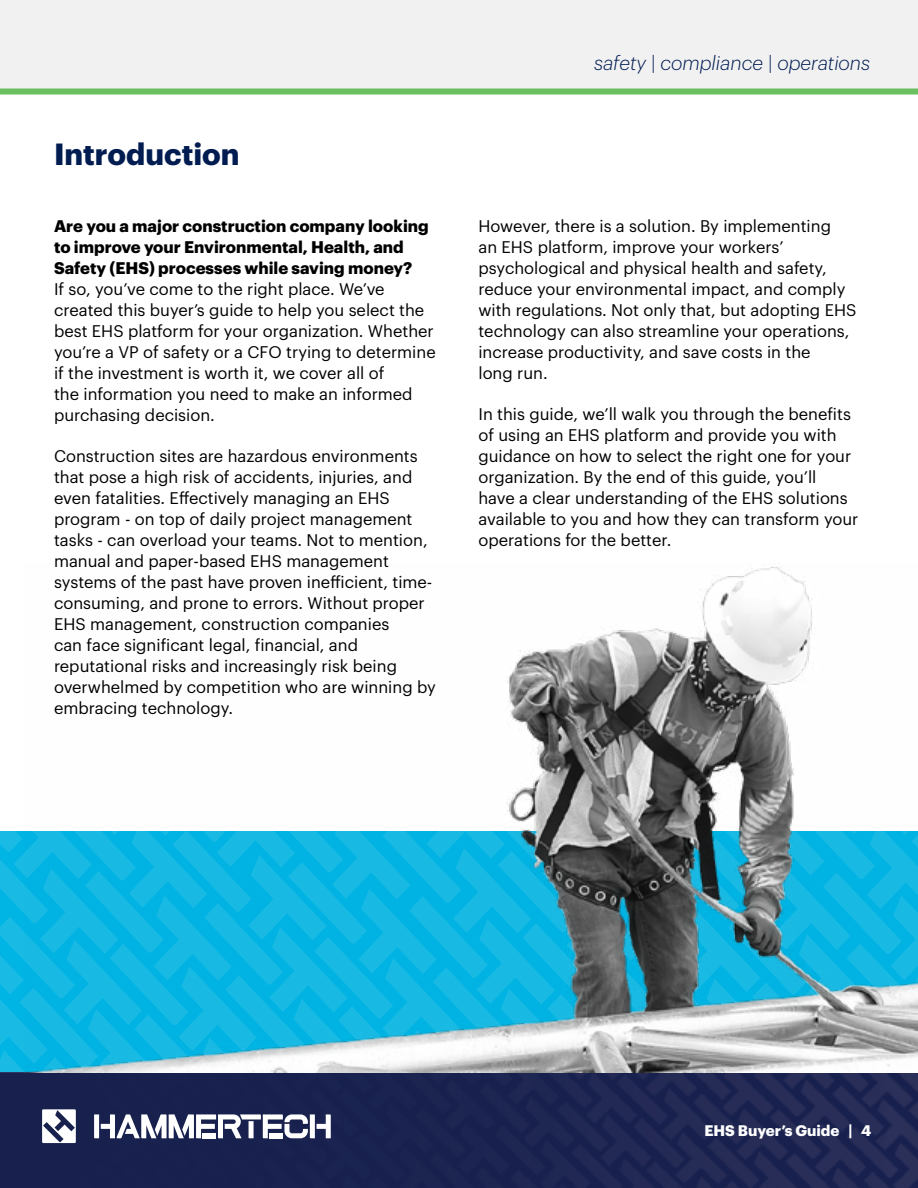
<style>
.page{position:relative;width:918px;height:1188px;background:#fff}
.page>*{position:absolute;margin:0;border:0;box-sizing:border-box;transform-origin:0 0}
.t1{font:700 30px "Graphik";color:#011c50}
.t2{font:italic 300 19.5px "Graphik";color:#011c50}
.t3{font:16.5px/21px "Graphik";color:#000}
.t4{font:700 16.5px/21px "Graphik";color:#000}
.t5{font:700 15px "Graphik";color:#fff}
</style>
<div class="page">
<img style="left:0;top:1072px;width:918px;height:116px">
<svg style="left:94px;top:1114px;width:237px;height:24px"></svg>
<svg style="left:42px;top:1109px;width:34px;height:34px"></svg>
<div style="left:0;top:0;width:918px;height:88px;background:#f1f1f2"></div>
<div style="left:0;top:88px;width:918px;height:6px;background:#6bbf61"></div>
<svg style="left:1px;top:832px;width:24px;height:240px;background:#0eb7e4"></svg>
<img style="left:25px;top:567px;width:893px;height:505px">
<h1 class="t1" style="left:54px;top:131px;width:187px">Introduction</h1>
<p class="t4" style="left:54px;top:214px;width:376px">Are you a major construction company looking to improve your Environmental, Health, and<br>Safety (EHS) processes while saving money?</p>
<p class="t3" style="left:54px;top:277px;width:383px">If so, you’ve come to the right place. We’ve created this buyer’s guide to help you select the best EHS platform for your organization. Whether you’re a VP of safety or a CFO trying to determine if the investment is worth it, we cover all of<br>the information you need to make an informed purchasing decision.</p>
<p class="t3" style="left:54px;top:444px;width:383px">Construction sites are hazardous environments that pose a high risk of accidents, injuries, and even fatalities. Effectively managing an EHS program - on top of daily project management tasks - can overload your teams. Not to mention, manual and paper-based EHS management systems of the past have proven inefficient, time&shy;consuming, and prone to errors. Without proper EHS management, construction companies<br>can face significant legal, financial, and reputational risks and increasingly risk being overwhelmed by competition who are winning by embracing technology.</p>
<p class="t2" style="left:594px;top:49px;width:278px">safety | compliance | operations</p>
<p class="t3" style="left:478px;top:214px;width:379px">However, there is a solution. By implementing<br>an EHS platform, improve your workers’ psychological and physical health and safety, reduce your environmental impact, and comply with regulations. Not only that, but adopting EHS technology can also streamline your operations, increase productivity, and save costs in the<br>long run.</p>
<p class="t3" style="left:478px;top:402px;width:382px">In this guide, we’ll walk you through the benefits of using an EHS platform and provide you with guidance on how to select the right one for your organization. By the end of this guide, you’ll<br>have a clear understanding of the EHS solutions available to you and how they can transform your operations for the better.</p>
<p class="t5" style="left:704px;top:1119px;width:169px">EHS Buyer’s Guide | 4</p>
</div>
